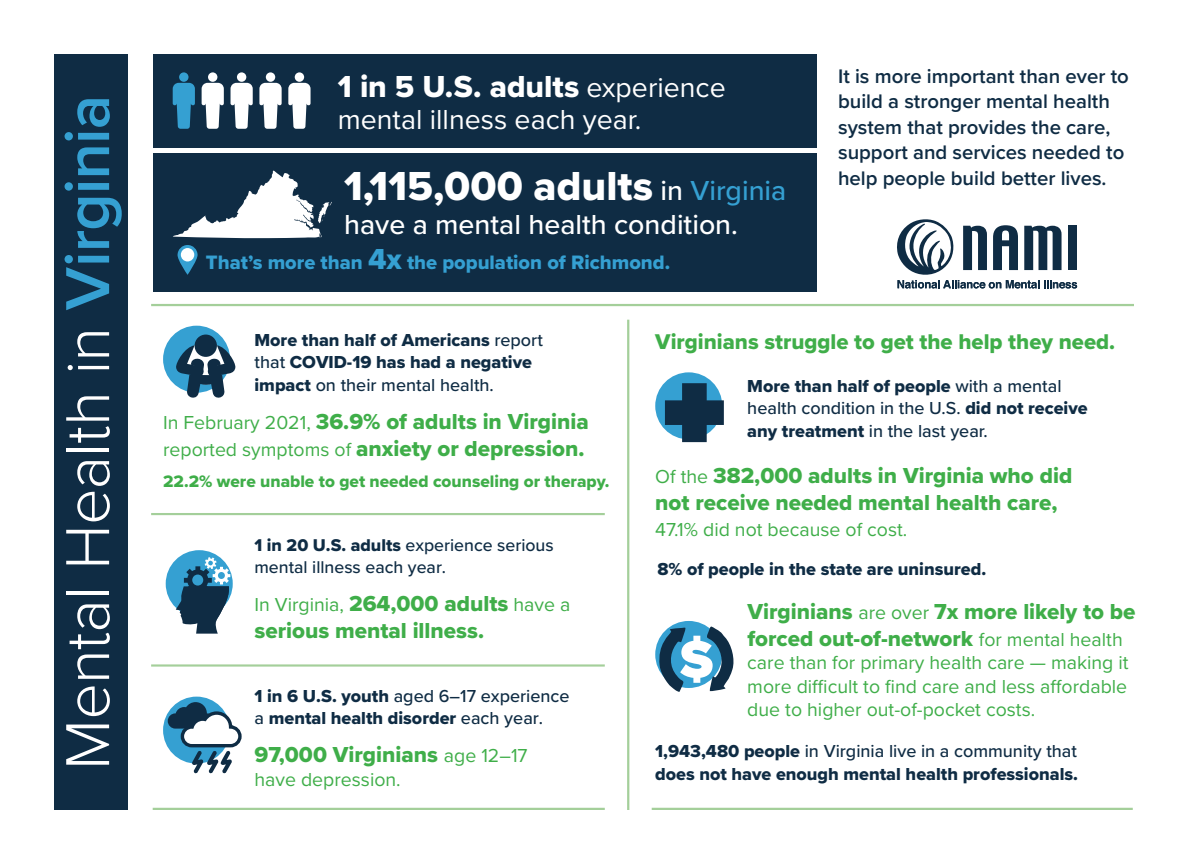
<style>
.page{position:relative;width:1188px;height:864px;background:#fff}
.page>*{position:absolute;margin:0;border:0;box-sizing:border-box;transform-origin:0 0}
.t1{font:300 64.35px "Proxima Nova";letter-spacing:-.01em;color:#fff}
.t2{font:42px "Proxima Nova Extrabld";color:#fff}
.t3{font:31.5px "Proxima Nova Extrabld";letter-spacing:-.005em;color:#fff}
.t4{font:500 28.5px "Proxima Nova";color:#fff}
.t5{font:28.5px "Proxima Nova";color:#fff}
.t6{font:22.5px/27px "Proxima Nova Extrabld";color:#3fae49}
.t7{font:22.2px "Proxima Nova Extrabld";color:#3fae49}
.t8{font:600 20.4px/25.5px "Proxima Nova";color:#0f2c44}
.t9{font:20.1px "Proxima Nova Extrabld";color:#35a0d2}
.t10{font:19.5px/23.4px "Proxima Nova";color:#3fae49;text-align:justify}
.t11{font:18px/22.5px "Proxima Nova Extrabld";color:#0f2c44}
.t12{font:500 18px/22.5px "Proxima Nova";color:#0f2c44}
.t13{font:500 17.7px/22px "Proxima Nova";color:#0f2c44}
.t14{font:17.25px "Proxima Nova Extrabld";color:#3fae49}
.s1{font-weight:600;color:#35a0d2}
.s2{font-family:"Proxima Nova";font-size:28.5px}
.s3{font-family:"Proxima Nova";font-weight:500;font-size:28.5px}
.s4{font-family:"Proxima Nova";font-weight:500;font-size:28.5px;color:#35a0d2}
.s5{font-size:30px}
.s6{font-family:"Proxima Nova";font-weight:500}
.s7{font-family:"Proxima Nova Extrabld";font-weight:400}
.s8{font-family:"Proxima Nova";font-size:19.5px}
.s9{font-family:"Proxima Nova Extrabld";font-size:22.5px}
</style>
<div class="page">
<hr style="left:627px;top:320px;width:2px;height:490px;background:#a4cf9a">
<div style="left:54px;top:55px;width:73px;height:755px;background:#0f2c44"></div>
<hr style="left:153px;top:808px;width:452px;height:2px;background:#a4cf9a">
<hr style="left:151px;top:304px;width:983px;height:2px;background:#a4cf9a">
<hr style="left:652px;top:808px;width:481px;height:2px;background:#a4cf9a">
<hr style="left:151px;top:513px;width:454px;height:2px;background:#a4cf9a">
<hr style="left:151px;top:664px;width:454px;height:3px;background:#a4cf9a">
<div style="left:166px;top:550px;width:67px;height:67px;background:#35a0d2;border-radius:50%"></div>
<svg style="left:176px;top:557px;width:54px;height:77px"></svg>
<div style="left:655px;top:621px;width:67px;height:67px;background:#35a0d2;border-radius:50%"></div>
<svg style="left:657px;top:625px;width:77px;height:67px"></svg>
<div style="left:655px;top:372px;width:67px;height:67px;background:#35a0d2;border-radius:50%"></div>
<svg style="left:665px;top:383px;width:59px;height:59px"></svg>
<div style="left:153px;top:153px;width:663px;height:139px;background:#0f2c44"></div>
<div style="left:153px;top:54px;width:663px;height:93px;background:#0f2c44"></div>
<svg style="left:897px;top:219px;width:180px;height:69px"></svg>
<svg style="left:173px;top:72px;width:22px;height:57px"></svg>
<svg style="left:202px;top:72px;width:22px;height:57px"></svg>
<svg style="left:231px;top:72px;width:22px;height:57px"></svg>
<svg style="left:259px;top:72px;width:23px;height:57px"></svg>
<svg style="left:288px;top:72px;width:23px;height:57px"></svg>
<svg style="left:178px;top:245px;width:20px;height:30px"></svg>
<div style="left:181px;top:248px;width:13px;height:13px;background:#fff;border-radius:50%"></div>
<div style="left:163px;top:326px;width:67px;height:67px;background:#35a0d2;border-radius:50%"></div>
<div style="left:195px;top:335px;width:22px;height:22px;background:#0f2c44;border-radius:50%"></div>
<svg style="left:176px;top:344px;width:60px;height:54px"></svg>
<div style="left:163px;top:697px;width:67px;height:67px;background:#35a0d2;border-radius:50%"></div>
<svg style="left:168px;top:702px;width:74px;height:72px"></svg>
<svg style="left:173px;top:170px;width:159px;height:68px"></svg>
<h1 class="t1" style="left:40px;top:770px;width:677px;rotate:-90deg">Mental Health in <span class="s1">Virginia</span></h1>
<h3 class="t3" style="left:338px;top:63px;width:389px">1 in 5 U.S. adults <span class="s2">experience</span></h3>
<p class="t5" style="left:338px;top:98px;width:305px">mental illness each year.</p>
<h2 class="t2" style="left:344px;top:154px;width:444px">1,115,000 adults <span class="s3">in</span> <span class="s4">Virginia</span></h2>
<p class="t4" style="left:344px;top:203px;width:395px">have a mental health condition.</p>
<p class="t9" style="left:206px;top:247px;width:466px">That’s more than <span class="s5">4x</span> the population of Richmond.</p>
<p class="t8" style="left:838px;top:63px;width:292px">It is more important than ever to build a stronger mental health system that provides the care, support and services needed to help people build better lives.</p>
<p class="t11" style="left:255px;top:328px;width:290px">More than half of Americans <span class="s6">report that</span> COVID-19 has had a negative</p>
<p class="t12" style="left:255px;top:373px;width:241px"><span class="s7">impact</span> on their mental health.</p>
<p class="t6" style="left:163px;top:408px;width:427px"><span class="s8">In February 2021,</span> 36.9% of adults in Virginia <span class="s8">reported symptoms of</span> anxiety or depression.</p>
<p class="t14" style="left:163px;top:469px;width:448px">22.2% were unable to get needed counseling or therapy.</p>
<p class="t13" style="left:255px;top:533px;width:301px"><span class="s7">1 in 20 U.S. adults</span> experience serious mental illness each year.</p>
<p class="t10" style="left:255px;top:592px;width:317px">In Virginia, <span class="s9">264,000 adults</span> have a</p>
<p class="t6" style="left:255px;top:617px;width:231px">serious mental illness.</p>
<p class="t12" style="left:255px;top:684px;width:317px"><span class="s7">1 in 6 U.S. youth</span> aged 6–17 experience</p>
<p class="t11" style="left:255px;top:707px;width:290px"><span class="s6">a</span> mental health disorder <span class="s6">each year.</span></p>
<p class="t6" style="left:255px;top:741px;width:275px">97,000 Virginians <span class="s8">age 12–17</span></p>
<p class="t10" style="left:255px;top:767px;width:148px">have depression.</p>
<p class="t7" style="left:655px;top:325px;width:461px">Virginians struggle to get the help they need.</p>
<p class="t11" style="left:747px;top:374px;width:316px">More than half of people <span class="s6">with a mental</span></p>
<p class="t12" style="left:747px;top:396px;width:342px">health condition in the U.S. <span class="s7">did not receive any treatment</span> in the last year.</p>
<p class="t6" style="left:655px;top:462px;width:419px"><span class="s8">Of the</span> 382,000 adults in Virginia who did not receive needed mental health care,</p>
<p class="t10" style="left:655px;top:517px;width:254px">47.1% did not because of cost.</p>
<p class="t11" style="left:657px;top:557px;width:330px">8% of people in the state are uninsured.</p>
<p class="t6" style="left:747px;top:598px;width:390px">Virginians <span class="s8">are over</span> 7x more likely to be forced out-of-network <span class="s8">for mental health</span></p>
<p class="t10" style="left:747px;top:650px;width:383px">care than for primary health care — making it more difficult to find care and less affordable due to higher out-of-pocket costs.</p>
<p class="t12" style="left:655px;top:739px;width:423px"><span class="s7">1,943,480 people</span> in Virginia live in a community that</p>
<p class="t11" style="left:655px;top:762px;width:424px">does not have enough mental health professionals.</p>
</div>
